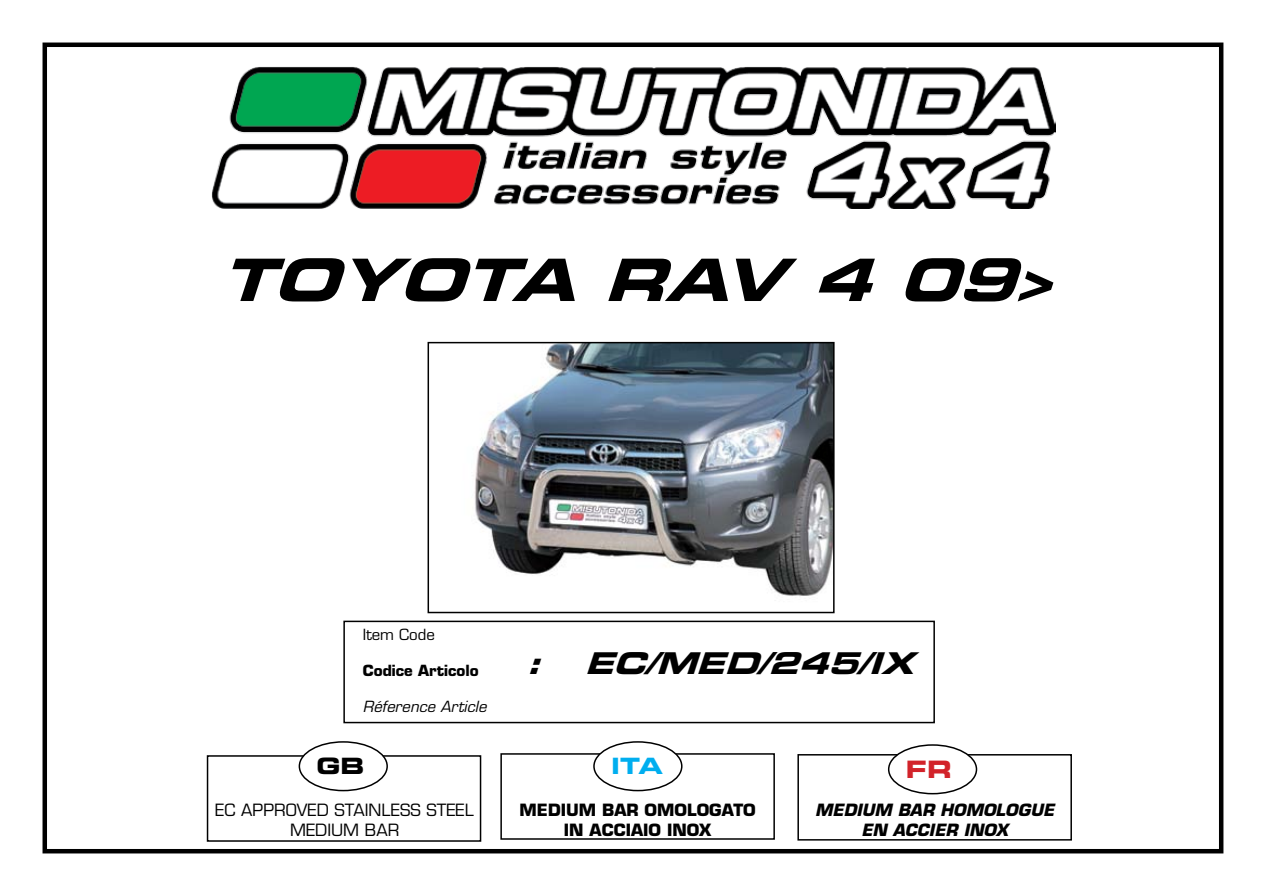
<style>
.page{position:relative;width:1263px;height:893px;background:#fff}
.page>*{position:absolute;margin:0;border:0;box-sizing:border-box;transform-origin:0 0}
.t1{font:italic 58.5px "Eurostile LT Std Bold Ex 2";color:#000}
.t2{font:italic 30px "Eurostile LT Std Bold Ex 2";color:#000}
.t3{font:24px "Eurostile LT Std Bold Ex 2";color:#d2232a}
.t4{font:22.5px "Eurostile LT Std Bold Ex 2";color:#00aeef}
.t5{font:22.5px "Eurostile LT Std Bold Ex 2";color:#000}
.t6{font:16.5px/19.8px "Eurostile LT Std";color:#000;text-align:center}
.t7{font:700 16.5px/19.8px "Eurostile LT Std";color:#000;text-align:center}
.t8{font:italic 700 16.5px/19.8px "Eurostile LT Std";color:#000;text-align:center}
.t9{font:italic 15px "Eurostile LT Std";color:#000}
.t10{font:700 15px "Eurostile LT Std";color:#000}
.t11{font:15px "Eurostile LT Std";color:#000}
</style>
<div class="page">
<div style="left:43px;top:43px;width:1180px;height:810px;border:4px solid #000"></div>
<img style="left:474px;top:345px;width:357px;height:251px">
<div style="left:427px;top:342px;width:407px;height:271px;border:2px solid #000"></div>
<div style="left:343px;top:621px;width:592px;height:102px;border:2px solid #000"></div>
<div style="left:207px;top:755px;width:274px;height:87px;border:2px solid #000"></div>
<div style="left:299px;top:742px;width:88px;height:49px;background:#fff;border-radius:50%"></div>
<div style="left:299px;top:741px;width:89px;height:50px;border:2px solid #000;border-radius:50%"></div>
<div style="left:500px;top:753px;width:275px;height:87px;border:2px solid #000"></div>
<div style="left:594px;top:742px;width:88px;height:49px;background:#fff;border-radius:50%"></div>
<div style="left:593px;top:741px;width:89px;height:50px;border:2px solid #000;border-radius:50%"></div>
<div style="left:797px;top:754px;width:275px;height:87px;border:2px solid #000"></div>
<div style="left:889px;top:745px;width:87px;height:49px;background:#fff;border-radius:50%"></div>
<div style="left:888px;top:744px;width:89px;height:50px;border:2px solid #000;border-radius:50%"></div>
<img style="left:212px;top:67px;width:844px;height:142px">
<h1 class="t1" style="left:221px;top:239px;width:857px">TOYOTA RAV 4 09&gt;</h1>
<p class="t11" style="left:363px;top:625px;width:73px">Item Code</p>
<p class="t10" style="left:363px;top:661px;width:117px">Codice Articolo</p>
<p class="t9" style="left:363px;top:697px;width:125px">Réference Article</p>
<h2 class="t2" style="left:526px;top:642px;width:402px">: EC/MED/245/IX</h2>
<h3 class="t5" style="left:317px;top:750px;width:49px">GB</h3>
<h3 class="t4" style="left:611px;top:750px;width:53px">ITA</h3>
<h3 class="t3" style="left:906px;top:752px;width:48px">FR</h3>
<p class="t7" style="left:520px;top:800px;width:238px">MEDIUM BAR OMOLOGATO<br>IN ACCIAIO INOX</p>
<p class="t6" style="left:215px;top:800px;width:260px">EC APPROVED STAINLESS STEEL<br>MEDIUM BAR</p>
<p class="t8" style="left:815px;top:800px;width:241px">MEDIUM BAR HOMOLOGUE<br>EN ACCIER INOX</p>
</div>
